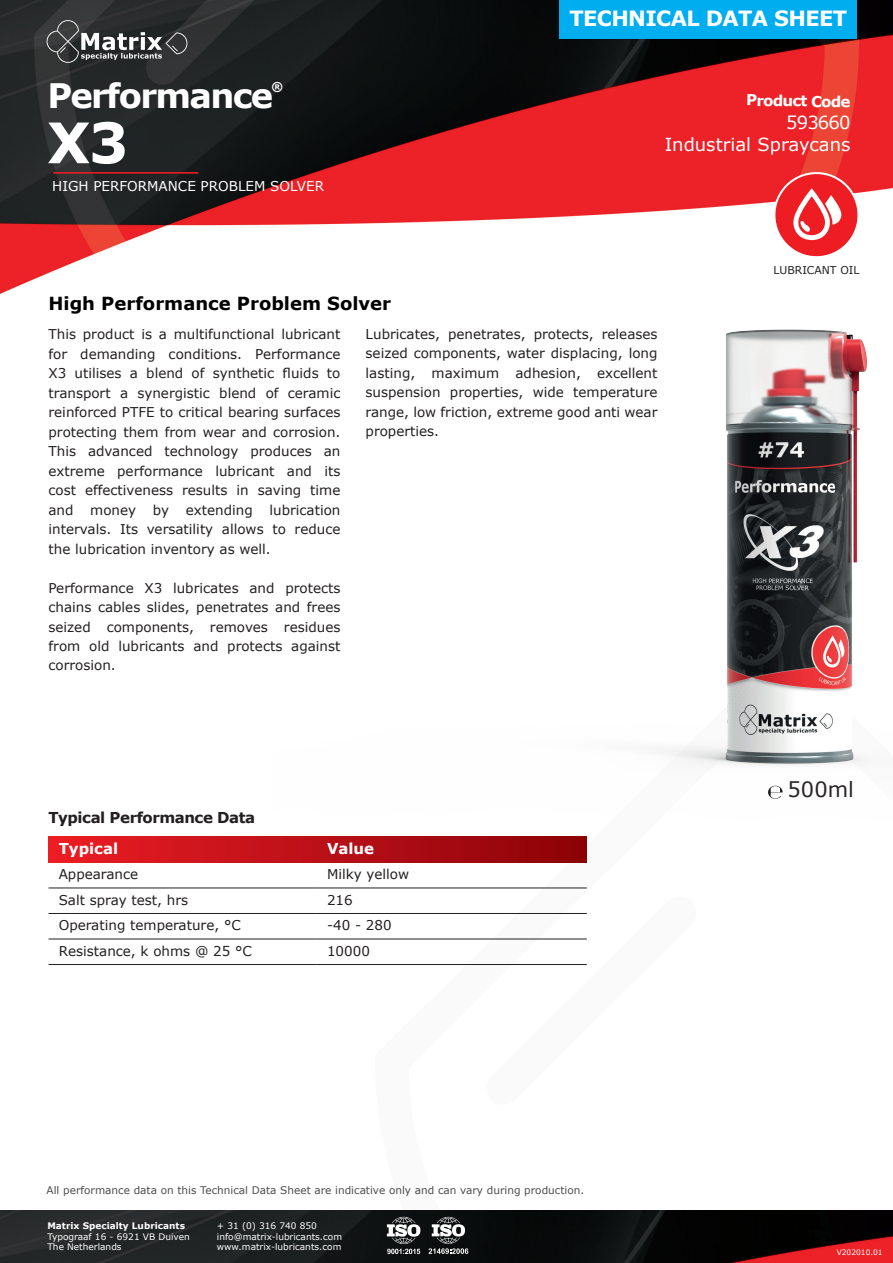
<style>
.page{position:relative;width:893px;height:1263px;background:#fff}
.page>*{position:absolute;margin:0;border:0;box-sizing:border-box;transform-origin:0 0}
.t1{font:700 55.95px "Verdana";color:#fff}
.t2{font:700 33.75px "Verdana";letter-spacing:-.05em;color:#fff}
.t3{font:700 21px "Verdana";letter-spacing:-.03em;color:#fff}
.t4{font:21px "Verdana";color:#231f20}
.t5{font:700 18px "Verdana";color:#000}
.t6{font:18px "Verdana";color:#fff}
.t7{font:700 15px "Verdana";color:#fff}
.t8{font:700 15px "Verdana";letter-spacing:-.03em;color:#231f20}
.t9{font:13.5px/19.5px "Verdana";color:#231f20;text-align:justify}
.t10{font:13.5px "Verdana";color:#fff}
.t11{font:700 12.15px "Verdana";color:#fff}
.t12{font:10.8px "Verdana";color:#231f20}
.t13{font:10.5px "Verdana";color:#231f20}
.t14{font:9px/10.5px "Verdana";color:#fff}
.t15{font:700 9px "Verdana";color:#fff}
.t16{font:7.5px "Verdana";color:#fff}
</style>
<div class="page">
<img style="left:0;top:0;width:893px;height:294px">
<div style="left:560px;top:0;width:297px;height:38px;background:#00aeef"></div>
<svg style="left:47px;top:20px;width:140px;height:43px;background:#505253"></svg>
<img style="left:0;top:1211px;width:893px;height:52px">
<svg style="left:773px;top:172px;width:86px;height:26px;background:#ef3d41"></svg>
<svg style="left:387px;top:1217px;width:34px;height:37px"></svg>
<svg style="left:428px;top:1217px;width:40px;height:37px"></svg>
<img style="left:272px;top:198px;width:621px;height:665px">
<div style="left:49px;top:837px;width:268px;height:25px;background:linear-gradient(to right,#ed1d23,#ba1018)"></div>
<div style="left:317px;top:837px;width:270px;height:25px;background:linear-gradient(to right,#bb101a,#8b0204)"></div>
<hr style="left:49px;top:888px;width:268px;height:1px;background:#231f20">
<hr style="left:317px;top:888px;width:270px;height:1px;background:#231f20">
<hr style="left:49px;top:913px;width:268px;height:1px;background:#231f20">
<hr style="left:317px;top:913px;width:270px;height:1px;background:#231f20">
<hr style="left:49px;top:939px;width:268px;height:1px;background:#231f20">
<hr style="left:317px;top:939px;width:270px;height:1px;background:#231f20">
<hr style="left:49px;top:964px;width:268px;height:1px;background:#231f20">
<hr style="left:317px;top:964px;width:270px;height:1px;background:#231f20">
<hr style="left:53px;top:172px;width:145px;height:2px;background:#ee1d23">
<svg style="left:768px;top:786px;width:15px;height:13px"></svg>
<h2 class="t2" style="left:47px;top:74px;width:227px">Performance</h2>
<p class="t11" style="left:272px;top:79px;width:13px">®</p>
<h1 class="t1" style="left:47px;top:106px;width:83px">X3</h1>
<p class="t10" style="left:52px;top:178px;width:273px">HIGH PERFORMANCE PROBLEM SOLVER</p>
<h3 class="t5" style="left:49px;top:292px;width:344px">High Performance Problem Solver</h3>
<h3 class="t3" style="left:569px;top:5px;width:279px">TECHNICAL DATA SHEET</h3>
<p class="t7" style="left:747px;top:90px;width:106px;rotate:1deg">Product Code</p>
<h3 class="t6" style="left:786px;top:111px;width:66px">593660</h3>
<h3 class="t6" style="left:665px;top:133px;width:187px">Industrial Spraycans</h3>
<p class="t12" style="left:773px;top:263px;width:87px">LUBRICANT OIL</p>
<p class="t9" style="left:49px;top:325px;width:293px">This product is a multifunctional lubricant for demanding conditions. Performance X3 utilises a blend of synthetic fluids to transport a synergistic blend of ceramic reinforced PTFE to critical bearing surfaces protecting them from wear and corrosion.<br>This advanced technology produces an extreme performance lubricant and its cost effectiveness results in saving time and money by extending lubrication intervals. Its versatility allows to reduce the lubrication inventory as well.</p>
<p class="t9" style="left:49px;top:578px;width:293px">Performance X3 lubricates and protects chains cables slides, penetrates and frees seized components, removes residues from old lubricants and protects against corrosion.</p>
<p class="t9" style="left:366px;top:324px;width:293px">Lubricates, penetrates, protects, releases seized components, water displacing, long lasting, maximum adhesion, excellent suspension properties, wide temperature range, low friction, extreme good anti wear properties.</p>
<p class="t8" style="left:49px;top:807px;width:208px">Typical Performance Data</p>
<p class="t7" style="left:59px;top:838px;width:61px">Typical</p>
<p class="t7" style="left:327px;top:838px;width:49px">Value</p>
<p class="t9" style="left:59px;top:865px;width:81px">Appearance</p>
<p class="t9" style="left:327px;top:865px;width:84px">Milky yellow</p>
<p class="t9" style="left:59px;top:890px;width:131px">Salt spray test, hrs</p>
<p class="t9" style="left:327px;top:890px;width:27px">216</p>
<p class="t9" style="left:59px;top:916px;width:184px">Operating temperature, °C</p>
<p class="t9" style="left:327px;top:916px;width:66px">-40 - 280</p>
<p class="t9" style="left:59px;top:941px;width:195px">Resistance, k ohms @ 25 °C</p>
<p class="t9" style="left:327px;top:941px;width:44px">10000</p>
<p class="t13" style="left:47px;top:1183px;width:539px">All performance data on this Technical Data Sheet are indicative only and can vary during production.</p>
<p class="t15" style="left:47px;top:1220px;width:139px">Matrix Specialty Lubricants</p>
<p class="t14" style="left:47px;top:1231px;width:144px">Typograaf 16 - 6921 VB Duiven<br>The Netherlands</p>
<p class="t14" style="left:217px;top:1221px;width:127px">+ 31 (0) 316 740 850 info@matrix-lubricants.com www.matrix-lubricants.com</p>
<h3 class="t4" style="left:788px;top:776px;width:68px">500ml</h3>
<p class="t16" style="left:837px;top:1247px;width:48px">V202010.01</p>
</div>
